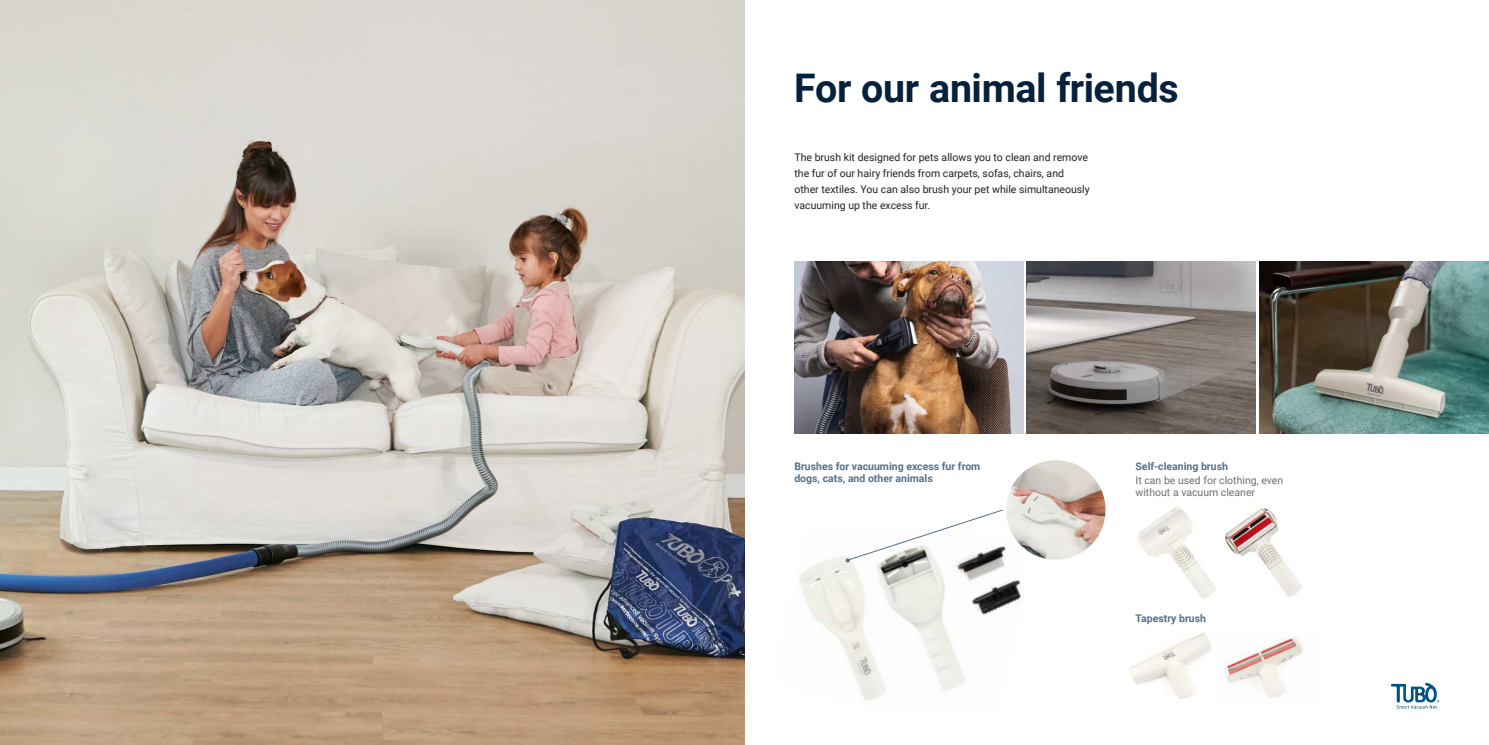
<style>
.page{position:relative;width:1489px;height:745px;background:#fff}
.page>*{position:absolute;margin:0;border:0;box-sizing:border-box;transform-origin:0 0}
.t1{font:700 39.38px "Roboto";letter-spacing:-.01em;color:#05213b}
.t2{font:10.5px/16px "Roboto";color:#231f20}
.t3{font:700 10.5px/12.2px "Roboto";color:#55708a}
.t4{font:10.5px/12.2px "Roboto";color:#6d6e71}
</style>
<div class="page">
<img style="left:0;top:0;width:744px;height:744px">
<img style="left:799px;top:528px;width:226px;height:172px">
<img style="left:1138px;top:507px;width:78px;height:92px">
<img style="left:1224px;top:507px;width:78px;height:90px">
<img style="left:1129px;top:633px;width:83px;height:66px">
<img style="left:1224px;top:637px;width:79px;height:61px">
<svg style="left:845px;top:509px;width:158px;height:53px"></svg>
<img style="left:1006px;top:460px;width:99px;height:99px;border-radius:50px">
<svg style="left:1391px;top:682px;width:48px;height:26px"></svg>
<img style="left:794px;top:262px;width:229px;height:170px">
<img style="left:1026px;top:262px;width:229px;height:170px">
<img style="left:1259px;top:262px;width:229px;height:170px">
<h1 class="t1" style="left:794px;top:72px;width:386px">For our animal friends</h1>
<p class="t2" style="left:794px;top:149px;width:297px">The brush kit designed for pets allows you to clean and remove the fur of our hairy friends from carpets, sofas, chairs, and other textiles. You can also brush your pet while simultaneously vacuuming up the excess fur.</p>
<p class="t3" style="left:794px;top:460px;width:187px">Brushes for vacuuming excess fur from dogs, cats, and other animals</p>
<p class="t3" style="left:1135px;top:460px;width:94px">Self-cleaning brush</p>
<p class="t4" style="left:1135px;top:473px;width:149px">It can be used for clothing, even without a vacuum cleaner</p>
<p class="t3" style="left:1135px;top:612px;width:72px">Tapestry brush</p>
</div>
